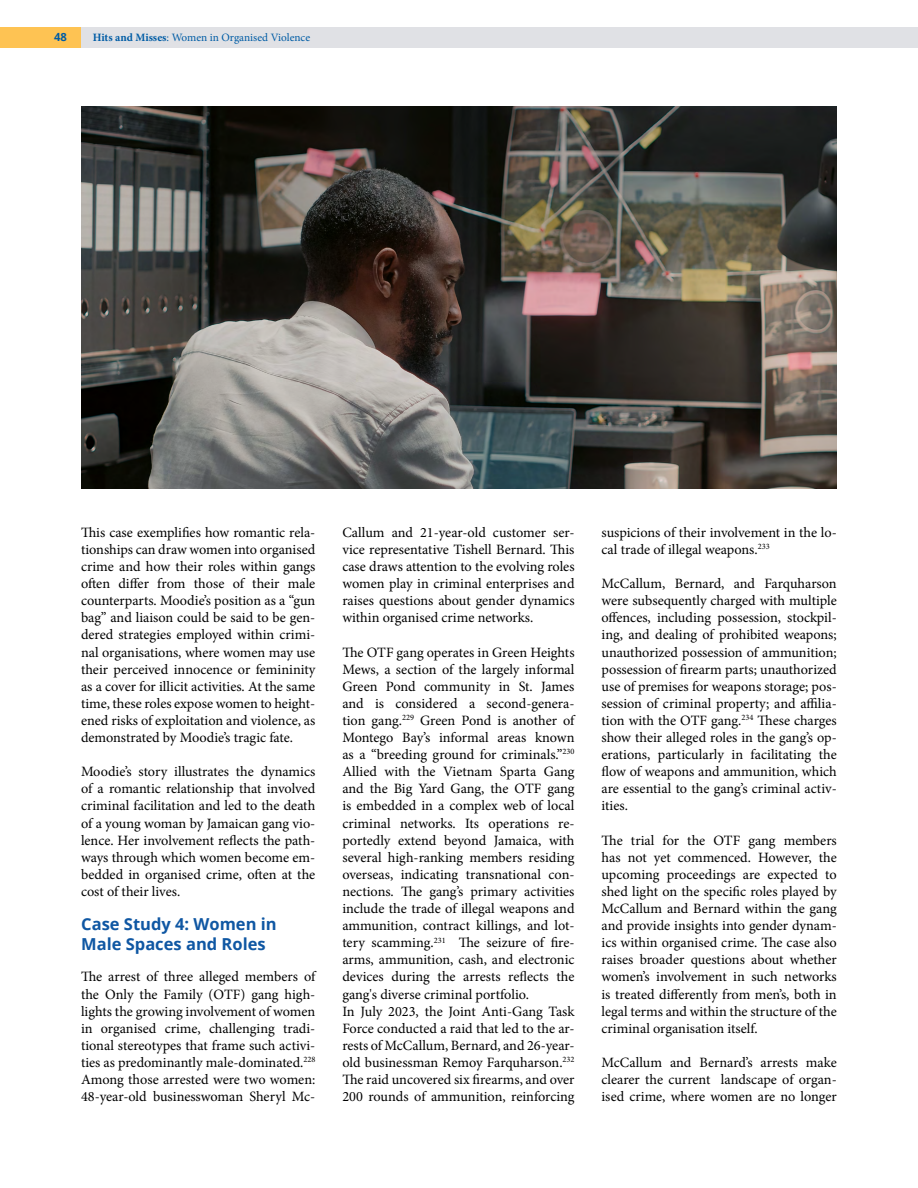
<style>
.page{position:relative;width:918px;height:1188px;background:#fff}
.page>*{position:absolute;margin:0;border:0;box-sizing:border-box;transform-origin:0 0}
.t1{font:700 16.5px/19.8px "Open Sans";color:#0f57a3}
.t2{font:14.25px/17.1px "Mignon";color:#000;text-align:justify}
.t3{font:11.25px "Mignon";color:#005ca5}
.t4{font:700 11.25px "Open Sans";color:#005ca5}
.s1{font-weight:700}
</style>
<div class="page">
<img style="left:81px;top:107px;width:756px;height:382px">
<div style="left:0;top:27px;width:918px;height:21px;background:#e0e1e5"></div>
<div style="left:0;top:27px;width:81px;height:21px;background:#fec353"></div>
<p class="t4" style="left:54px;top:29px;width:14px">48</p>
<p class="t3" style="left:93px;top:30px;width:219px"><span class="s1">Hits and Misses</span>: Women in Organised Violence</p>
<p class="t2" style="left:81px;top:524px;width:236px">This case exemplifies how romantic rela&shy;tionships can draw women into organised crime and how their roles within gangs often differ from those of their male counterparts. Moodie’s position as a “gun bag” and liaison could be said to be gen&shy;dered strategies employed within crimi&shy;nal organisations, where women may use their perceived innocence or femininity as a cover for illicit activities. At the same time, these roles expose women to height&shy;ened risks of exploitation and violence, as demonstrated by Moodie’s tragic fate.</p>
<p class="t2" style="left:81px;top:763px;width:236px">Moodie’s story illustrates the dynamics of a romantic relationship that involved criminal facilitation and led to the death of a young woman by Jamaican gang vio&shy;lence. Her involvement reflects the path&shy;ways through which women become em&shy;bedded in organised crime, often at the cost of their lives.</p>
<p class="t1" style="left:81px;top:914px;width:197px">Case Study 4: Women in<br>Male Spaces and Roles</p>
<p class="t2" style="left:81px;top:968px;width:236px">The arrest of three alleged members of the Only the Family (OTF) gang high&shy;lights the growing involvement of women in organised crime, challenging tradi&shy;tional stereotypes that frame such activi&shy;ties as predominantly male-dominated.<sup>228<br></sup>Among those arrested were two women:<br>48-year-old businesswoman Sheryl Mc-</p>
<p class="t2" style="left:342px;top:524px;width:234px">Callum and 21-year-old customer ser&shy;vice representative Tishell Bernard. This case draws attention to the evolving roles women play in criminal enterprises and raises questions about gender dynamics within organised crime networks.</p>
<p class="t2" style="left:342px;top:644px;width:234px;text-align:left">The OTF gang operates in Green Heights Mews, a section of the largely informal Green Pond community in St. James and is considered a second-genera&shy;tion gang.<sup>229</sup> Green Pond is another of Montego Bay’s informal areas known as a “breeding ground for criminals.”<sup>230<br></sup>Allied with the Vietnam Sparta Gang and the Big Yard Gang, the OTF gang is embedded in a complex web of local criminal networks. Its operations re&shy;portedly extend beyond Jamaica, with several high-ranking members residing overseas, indicating transnational con&shy;nections. The gang’s primary activities include the trade of illegal weapons and ammunition, contract killings, and lot&shy;tery scamming.<sup>231</sup> The seizure of fire&shy;arms, ammunition, cash, and electronic devices during the arrests reflects the gang's diverse criminal portfolio.<br>In July 2023, the Joint Anti-Gang Task Force conducted a raid that led to the ar&shy;rests of McCallum, Bernard, and 26-year&shy;old businessman Remoy Farquharson.<sup>232<br></sup>The raid uncovered six firearms, and over 200 rounds of ammunition, reinforcing</p>
<p class="t2" style="left:602px;top:524px;width:237px">suspicions of their involvement in the lo&shy;cal trade of illegal weapons.<sup>233</sup></p>
<p class="t2" style="left:602px;top:575px;width:237px">McCallum, Bernard, and Farquharson were subsequently charged with multiple offences, including possession, stockpil&shy;ing, and dealing of prohibited weapons; unauthorized possession of ammunition; possession of firearm parts; unauthorized use of premises for weapons storage; pos&shy;session of criminal property; and affilia&shy;tion with the OTF gang.<sup>234</sup> These charges show their alleged roles in the gang’s op&shy;erations, particularly in facilitating the flow of weapons and ammunition, which are essential to the gang’s criminal activ&shy;ities.</p>
<p class="t2" style="left:602px;top:832px;width:237px">The trial for the OTF gang members has not yet commenced. However, the upcoming proceedings are expected to shed light on the specific roles played by McCallum and Bernard within the gang and provide insights into gender dynam&shy;ics within organised crime. The case also raises broader questions about whether women’s involvement in such networks is treated differently from men’s, both in legal terms and within the structure of the criminal organisation itself.</p>
<p class="t2" style="left:602px;top:1054px;width:237px">McCallum and Bernard’s arrests make clearer the current landscape of organ&shy;ised crime, where women are no longer</p>
</div>
